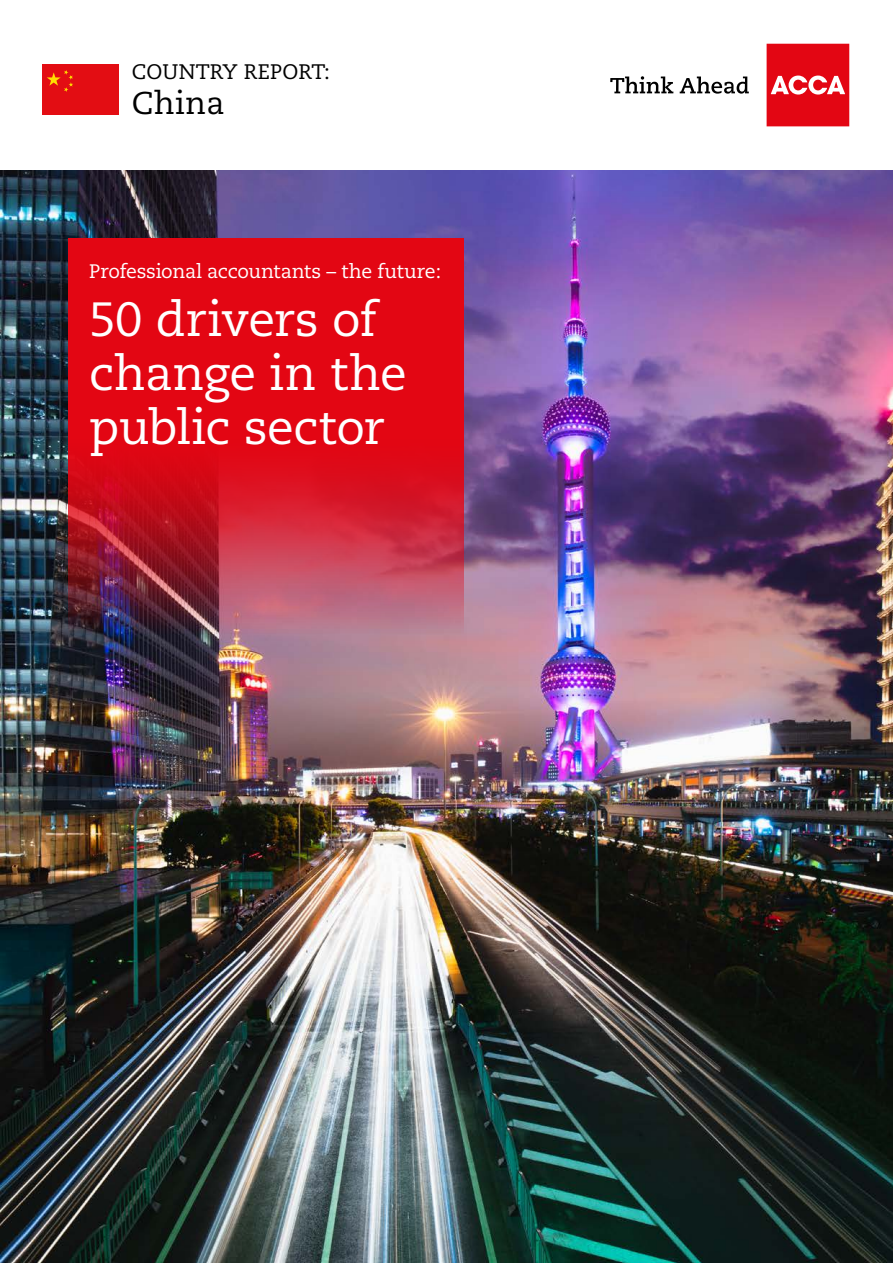
<style>
.page{position:relative;width:893px;height:1263px;background:#fff}
.page>*{position:absolute;margin:0;border:0;box-sizing:border-box;transform-origin:0 0}
.t1{font:48px/54px "Caecilia";letter-spacing:-.01em;color:#fff}
.t2{font:31.5px "Caecilia";letter-spacing:.01em;color:#000}
.t3{font:21px "Caecilia";letter-spacing:.01em;color:#000}
.t4{font:19.5px "Caecilia";letter-spacing:-.015em;color:#fff}
</style>
<div class="page">
<img style="left:0;top:170px;width:893px;height:1093px">
<svg style="left:766px;top:43px;width:84px;height:84px;background:#e62631"></svg>
<svg style="left:610px;top:76px;width:139px;height:18px"></svg>
<svg style="left:68px;top:238px;width:395px;height:396px;background:#d01828"></svg>
<div style="left:43px;top:64px;width:76px;height:51px;background:#e30d13"></div>
<svg style="left:47px;top:70px;width:26px;height:22px"></svg>
<p class="t3" style="left:132px;top:60px;width:200px">COUNTRY REPORT:</p>
<h2 class="t2" style="left:132px;top:84px;width:94px">China</h2>
<p class="t4" style="left:89px;top:260px;width:354px">Professional accountants – the future:</p>
<h1 class="t1" style="left:89px;top:293px;width:319px">50 drivers of change in the public sector</h1>
</div>
